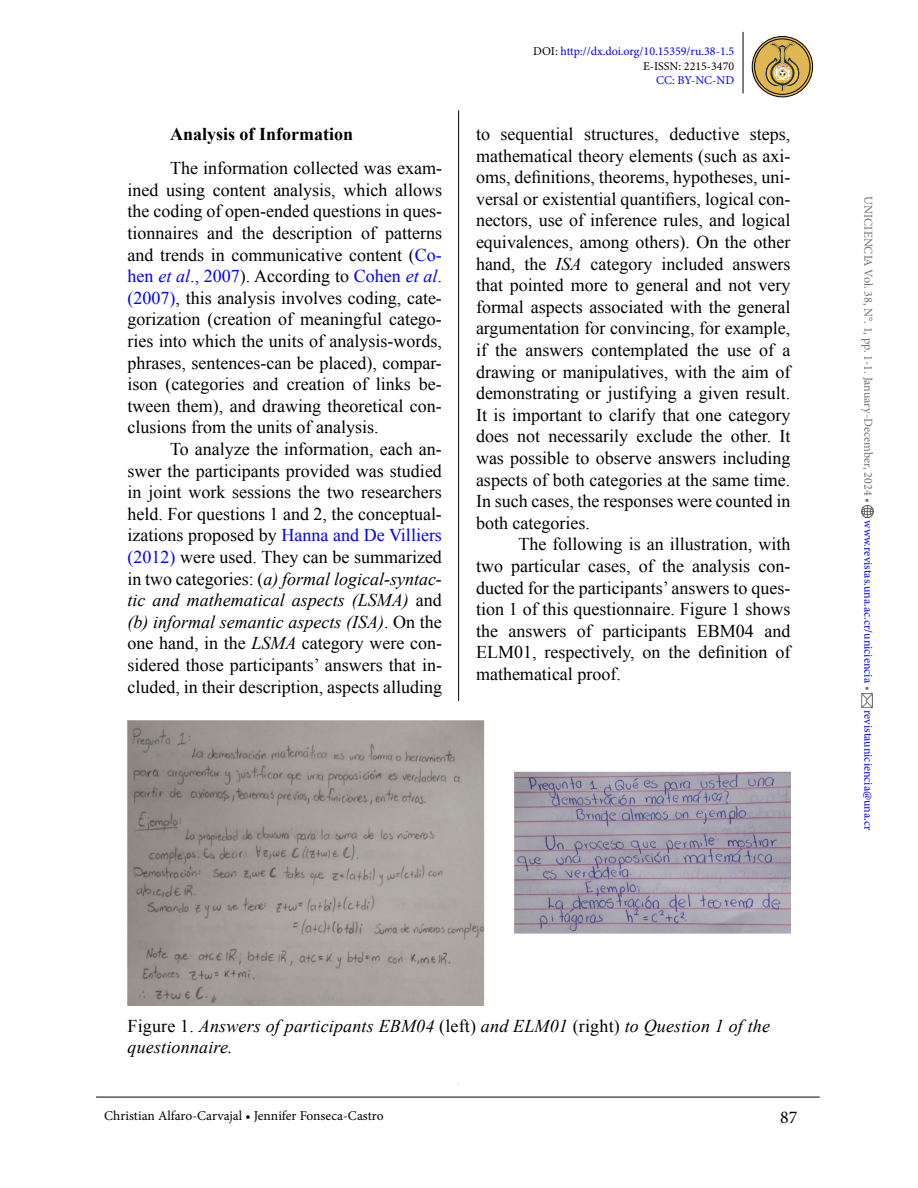
<style>
.page{position:relative;width:918px;height:1188px;background:#fff}
.page>*{position:absolute;margin:0;border:0;box-sizing:border-box;transform-origin:0 0}
.t1{font:18px/21.6px "Times New Roman";color:#000;text-align:justify}
.t2{font:italic 18px/21.6px "Times New Roman";letter-spacing:.01em;color:#000}
.t3{font:700 18px "Times New Roman";color:#000}
.t4{font:18px "Minion Pro";color:#000}
.t5{font:13.5px "Minion Pro";color:#000}
.t6{font:12px/14.4px "Minion Pro";color:#00f;text-align:right}
.t7{font:12px "Minion Pro";color:#706f6f}
.s1{color:#00f}
.s2{font-style:italic;color:#00f}
.s3{font-style:italic}
.s4{color:#000}
.s5{color:#706f6f}
.s6{font-style:normal}
</style>
<div class="page">
<hr style="left:743px;top:32px;width:1px;height:61px;background:#000">
<hr style="left:458px;top:110px;width:1px;height:974px;background:#000">
<svg style="left:862px;top:505px;width:12px;height:12px"></svg>
<img style="left:862px;top:693px;width:10px;height:14px">
<hr style="left:96px;top:1097px;width:724px;height:1px;background:#000">
<svg style="left:752px;top:37px;width:61px;height:60px"></svg>
<div style="left:754px;top:39px;width:56px;height:56px;border:1px solid #000;border-radius:50%"></div>
<div style="left:752px;top:36px;width:61px;height:61px;border:1px solid #000;border-radius:50%"></div>
<svg style="left:766px;top:42px;width:33px;height:50px;background:#bc9f53"></svg>
<img style="left:128px;top:721px;width:662px;height:285px">
<p class="t3" style="left:170px;top:121px;width:185px">Analysis of Information</p>
<p class="t1" style="left:128px;top:157px;width:316px;text-indent:43px">The information collected was exam&shy;ined using content analysis, which allows the coding of open-ended questions in ques&shy;tionnaires and the description of patterns and trends in communicative content (<span class="s1">Co&shy;hen</span> <span class="s2">et al</span><span class="s1">., 2007</span>). According to <span class="s1">Cohen</span> <span class="s2">et al</span><span class="s1">. (2007)</span>, this analysis involves coding, cate&shy;gorization (creation of meaningful catego&shy;ries into which the units of analysis-words, phrases, sentences-can be placed), compar&shy;ison (categories and creation of links be&shy;tween them), and drawing theoretical con&shy;clusions from the units of analysis.</p>
<p class="t1" style="left:128px;top:438px;width:316px;text-indent:43px">To analyze the information, each an&shy;swer the participants provided was studied in joint work sessions the two researchers held. For questions 1 and 2, the conceptual&shy;izations proposed by <span class="s1">Hanna and De Villiers (2012)</span> were used. They can be summarized in two categories: (<span class="s3">a) formal logical-syntac&shy;tic and mathematical aspects (LSMA)</span> and <span class="s3">(b) informal semantic aspects (ISA)</span>. On the one hand, in the <span class="s3">LSMA</span> category were con&shy;sidered those participants’ answers that in&shy;cluded, in their description, aspects alluding</p>
<p class="t6" style="left:533px;top:45px;width:203px"><span class="s4">DOI:</span> http://dx.doi.org/10.15359/ru.38-1.5<br><span class="s4">E-ISSN: 2215-3470</span></p>
<p class="t6" style="left:656px;top:73px;width:80px">CC: BY-NC-ND</p>
<p class="t1" style="left:476px;top:123px;width:316px">to sequential structures, deductive steps, mathematical theory elements (such as axi&shy;oms, definitions, theorems, hypotheses, uni&shy;versal or existential quantifiers, logical con&shy;nectors, use of inference rules, and logical equivalences, among others). On the other hand, the <span class="s3">ISA</span> category included answers that pointed more to general and not very formal aspects associated with the general argumentation for convincing, for example, if the answers contemplated the use of a drawing or manipulatives, with the aim of demonstrating or justifying a given result.<br>It is important to clarify that one category does not necessarily exclude the other. It was possible to observe answers including aspects of both categories at the same time.<br>In such cases, the responses were counted in both categories.</p>
<p class="t1" style="left:476px;top:533px;width:316px;text-indent:43px">The following is an illustration, with two particular cases, of the analysis con&shy;ducted for the participants’ answers to ques&shy;tion 1 of this questionnaire. Figure 1 shows the answers of participants EBM04 and ELM01, respectively, on the definition of mathematical proof.</p>
<p class="t7" style="left:876px;top:196px;width:308px;rotate:90deg">UNICIENCIA Vol. 38, N°. 1, pp. 1-1. January-December, 2024 •</p>
<p class="t6" style="left:876px;top:520px;width:172px;rotate:90deg">www.revistas.una.ac.cr/uniciencia <span class="s5">•</span></p>
<p class="t6" style="left:876px;top:710px;width:122px;rotate:90deg">revistauniciencia@una.cr</p>
<p class="t2" style="left:128px;top:1014px;width:644px"><span class="s6">Figure 1.</span> Answers of participants EBM04 <span class="s6">(left)</span> and ELM01 <span class="s6">(right)</span> to Question 1 of the questionnaire.</p>
<p class="t5" style="left:104px;top:1106px;width:281px">Christian Alfaro-Carvajal • Jennifer Fonseca-Castro</p>
<p class="t4" style="left:780px;top:1105px;width:19px">87</p>
</div>
